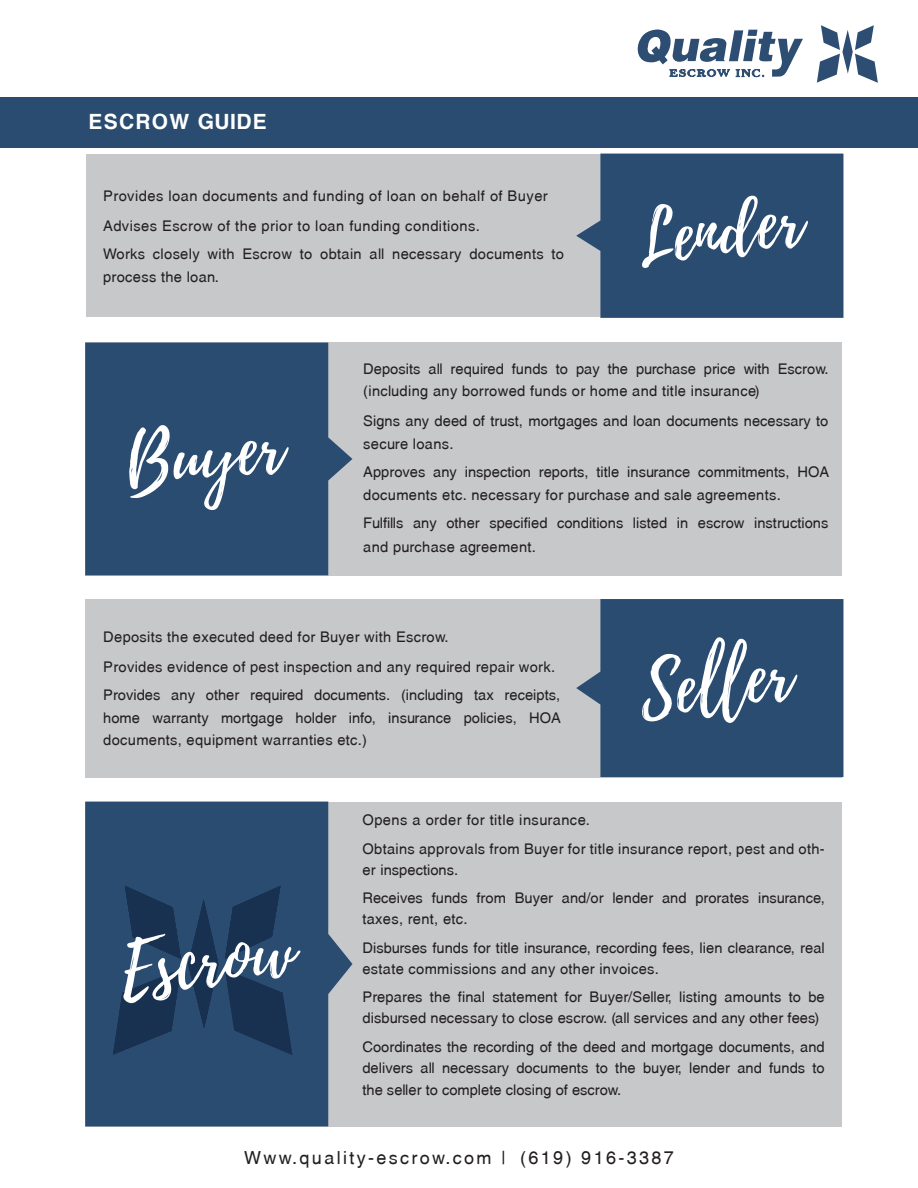
<style>
.page{position:relative;width:918px;height:1188px;background:#fff}
.page>*{position:absolute;margin:0;border:0;box-sizing:border-box;transform-origin:0 0}
.t1{font:72px "Playlist Script";color:#fff}
.t2{font:700 21px "Swansea";letter-spacing:.06em;color:#fff}
.t3{font:18px "Swansea";letter-spacing:.13em;color:#231f20}
.t4{font:14.7px/22.5px "Swansea";letter-spacing:.005em;color:#231f20}
.t5{font:14.7px/30px "Swansea";letter-spacing:.03em;color:#231f20}
</style>
<div class="page">
<div style="left:85px;top:802px;width:757px;height:324px;background:#c7c8ca"></div>
<div style="left:85px;top:599px;width:757px;height:178px;background:#c7c8ca"></div>
<div style="left:85px;top:343px;width:757px;height:233px;background:#c7c8ca"></div>
<div style="left:86px;top:154px;width:757px;height:163px;background:#c7c8ca"></div>
<svg style="left:85px;top:343px;width:267px;height:232px;fill:#2a4c71"></svg>
<svg style="left:576px;top:599px;width:267px;height:178px;fill:#2a4c71"></svg>
<svg style="left:576px;top:154px;width:267px;height:164px;fill:#2a4c71"></svg>
<svg style="left:85px;top:802px;width:267px;height:324px;fill:#2a4c71"></svg>
<div style="left:0;top:97px;width:918px;height:51px;background:#2a4c71"></div>
<svg style="left:817px;top:25px;width:61px;height:58px"></svg>
<svg style="left:637px;top:30px;width:166px;height:47px"></svg>
<svg style="left:125px;top:886px;width:56px;height:73px"></svg>
<svg style="left:225px;top:886px;width:55px;height:73px"></svg>
<svg style="left:188px;top:899px;width:30px;height:129px"></svg>
<svg style="left:113px;top:969px;width:68px;height:86px"></svg>
<svg style="left:225px;top:969px;width:67px;height:86px"></svg>
<h2 class="t2" style="left:88px;top:109px;width:180px">ESCROW GUIDE</h2>
<p class="t5" style="left:103px;top:180px;width:446px">Provides loan documents and funding of loan on behalf of Buyer<br>Advises Escrow of the prior to loan funding conditions.</p>
<p class="t4" style="left:103px;top:243px;width:462px">Works closely with Escrow to obtain all necessary documents to process the loan.</p>
<h1 class="t1" style="left:630px;top:190px;width:168px;rotate:-8deg">Lender</h1>
<h1 class="t1" style="left:119px;top:415px;width:160px;rotate:-8deg">Buyer</h1>
<p class="t4" style="left:363px;top:357px;width:467px">Deposits all required funds to pay the purchase price with Escrow. (including any borrowed funds or home and title insurance)</p>
<p class="t4" style="left:363px;top:410px;width:467px">Signs any deed of trust, mortgages and loan documents necessary to secure loans.</p>
<p class="t4" style="left:363px;top:461px;width:468px">Approves any inspection reports, title insurance commitments, HOA documents etc. necessary for purchase and sale agreements.</p>
<p class="t4" style="left:363px;top:511px;width:467px;line-height:24px">Fulfills any other specified conditions listed in escrow instructions and purchase agreement.</p>
<p class="t4" style="left:103px;top:621px;width:453px;line-height:30px">Deposits the executed deed for Buyer with Escrow.<br>Provides evidence of pest inspection and any required repair work.</p>
<p class="t4" style="left:103px;top:684px;width:459px;text-align:justify">Provides any other required documents. (including tax receipts, home warranty mortgage holder info, insurance policies, HOA documents, equipment warranties etc.)</p>
<h1 class="t1" style="left:632px;top:642px;width:155px;rotate:-8deg">Sell er</h1>
<h1 class="t1" style="left:113px;top:921px;width:178px;rotate:-8deg">Escrow</h1>
<p class="t4" style="left:362px;top:806px;width:464px;line-height:28.5px">Opens a order for title insurance.<br>Obtains approvals from Buyer for title insurance report, pest and oth-</p>
<p class="t4" style="left:362px;top:855px;width:464px;line-height:28.5px">er inspections.<br>Receives funds from Buyer and/or lender and prorates insurance,</p>
<p class="t4" style="left:362px;top:905px;width:464px;line-height:28.5px">taxes, rent, etc.<br>Disburses funds for title insurance, recording fees, lien clearance, real</p>
<p class="t4" style="left:362px;top:954px;width:464px;line-height:28.5px">estate commissions and any other invoices.<br>Prepares the final statement for Buyer/Seller, listing amounts to be</p>
<p class="t4" style="left:362px;top:1004px;width:464px;line-height:28.5px">disbursed necessary to close escrow. (all services and any other fees)<br>Coordinates the recording of the deed and mortgage documents, and</p>
<p class="t4" style="left:362px;top:1056px;width:464px">delivers all necessary documents to the buyer, lender and funds to the seller to complete closing of escrow.</p>
<p class="t3" style="left:244px;top:1147px;width:431px">Www.quality-escrow.com | (619) 916-3387</p>
</div>
